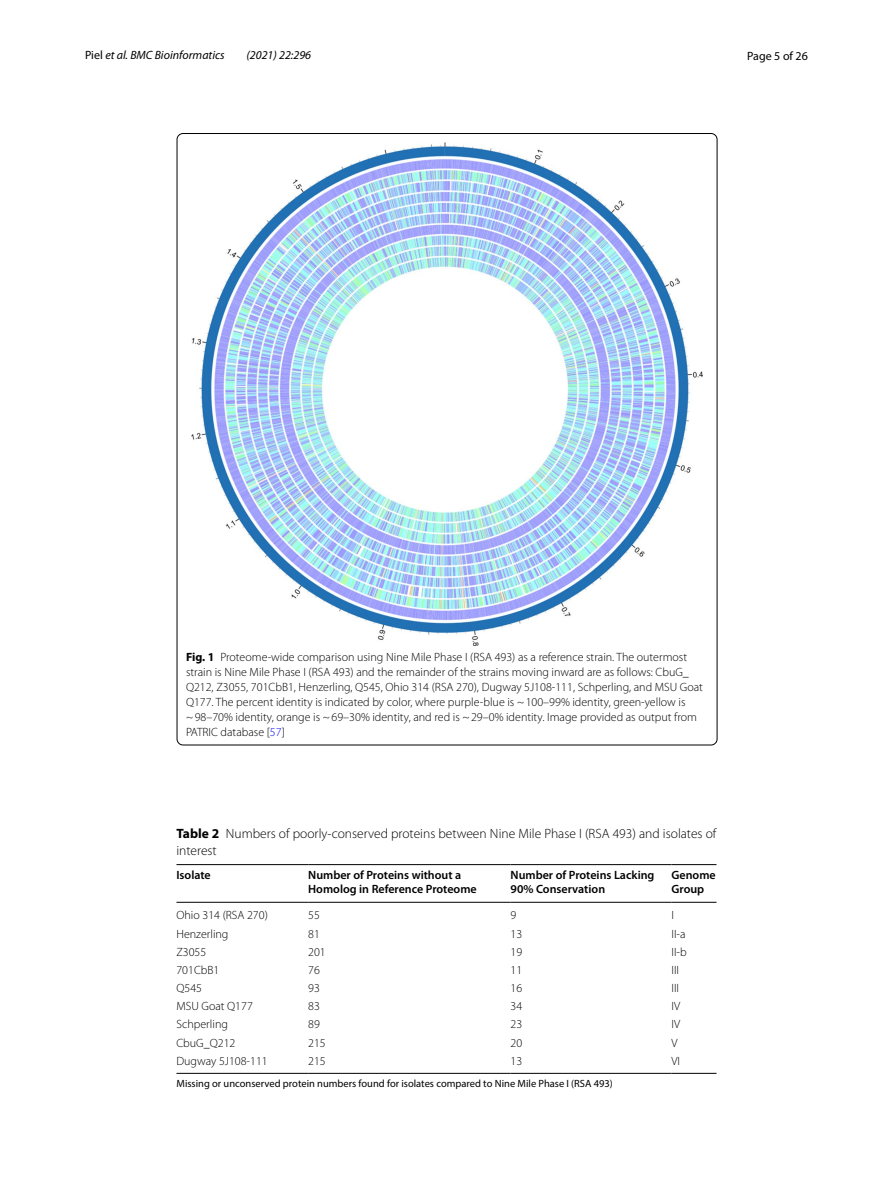
<style>
.page{position:relative;width:893px;height:1187px;background:#fff}
.page>*{position:absolute;margin:0;border:0;box-sizing:border-box;transform-origin:0 0}
.t1{font:300 13.5px/16.5px "Myriad Pro";color:#000}
.t2{font:300 12px/15px "Myriad Pro";color:#000}
.t3{font:600 12px/13.5px "Myriad Pro";color:#000}
.t4{font:italic 12px "Myriad Pro";color:#000}
.t5{font:12px "Myriad Pro";color:#000}
.t6{font:10.5px "Myriad Pro";color:#000}
.s1{font-style:normal}
.s2{font-weight:700}
.s3{color:#00f}
</style>
<div class="page">
<img style="left:192px;top:142px;width:510px;height:503px">
<hr style="left:176px;top:864px;width:132px;height:1px;background:#000">
<hr style="left:176px;top:902px;width:132px;height:1px;background:#000">
<hr style="left:308px;top:864px;width:203px;height:1px;background:#000">
<hr style="left:308px;top:902px;width:203px;height:1px;background:#000">
<hr style="left:511px;top:864px;width:160px;height:1px;background:#000">
<hr style="left:511px;top:902px;width:160px;height:1px;background:#000">
<hr style="left:671px;top:864px;width:45px;height:1px;background:#000">
<hr style="left:671px;top:902px;width:45px;height:1px;background:#000">
<hr style="left:176px;top:1072px;width:132px;height:1px;background:#000">
<hr style="left:308px;top:1072px;width:203px;height:1px;background:#000">
<hr style="left:511px;top:1072px;width:160px;height:1px;background:#000">
<hr style="left:671px;top:1072px;width:45px;height:1px;background:#000">
<p class="t4" style="left:85px;top:48px;width:141px"><span class="s1">Piel</span> et al. BMC Bioinformatics</p>
<p class="t4" style="left:247px;top:48px;width:66px">(2021) 22:296</p>
<p class="t5" style="left:747px;top:48px;width:62px">Page 5 of 26</p>
<p class="t2" style="left:186px;top:649px;width:518px"><span class="s2">Fig. 1</span> Proteome-wide comparison using Nine Mile Phase I (RSA 493) as a reference strain. The outermost strain is Nine Mile Phase I (RSA 493) and the remainder of the strains moving inward are as follows: CbuG_ Q212, Z3055, 701CbB1, Henzerling, Q545, Ohio 314 (RSA 270), Dugway 5J108-111, Schperling, and MSU Goat Q177. The percent identity is indicated by color, where purple-blue is ~100–99% identity, green-yellow is ~98–70% identity, orange is ~69–30% identity, and red is ~29–0% identity. Image provided as output from PATRIC database [<span class="s3">57</span>]</p>
<p class="t1" style="left:176px;top:825px;width:541px"><span class="s2">Table 2</span> Numbers of poorly-conserved proteins between Nine Mile Phase I (RSA 493) and isolates of interest</p>
<p class="t3" style="left:176px;top:867px;width:36px">Isolate</p>
<p class="t3" style="left:308px;top:867px;width:170px">Number of Proteins without a<br>Homolog in Reference Proteome</p>
<p class="t3" style="left:511px;top:867px;width:145px">Number of Proteins Lacking<br>90% Conservation</p>
<p class="t3" style="left:671px;top:867px;width:46px">Genome<br>Group</p>
<p class="t2" style="left:176px;top:908px;width:93px">Ohio 314 (RSA 270)</p>
<p class="t2" style="left:308px;top:908px;width:13px">55</p>
<p class="t2" style="left:511px;top:908px;width:7px">9</p>
<p class="t2" style="left:671px;top:908px;width:4px">I</p>
<p class="t2" style="left:176px;top:926px;width:54px">Henzerling</p>
<p class="t2" style="left:308px;top:926px;width:13px">81</p>
<p class="t2" style="left:511px;top:926px;width:13px">13</p>
<p class="t2" style="left:671px;top:926px;width:16px">II-a</p>
<p class="t2" style="left:176px;top:944px;width:31px">Z3055</p>
<p class="t2" style="left:308px;top:944px;width:19px">201</p>
<p class="t2" style="left:511px;top:944px;width:13px">19</p>
<p class="t2" style="left:671px;top:944px;width:17px">II-b</p>
<p class="t2" style="left:176px;top:962px;width:44px">701CbB1</p>
<p class="t2" style="left:308px;top:962px;width:13px">76</p>
<p class="t2" style="left:511px;top:962px;width:13px">11</p>
<p class="t2" style="left:671px;top:962px;width:9px">III</p>
<p class="t2" style="left:176px;top:980px;width:27px">Q545</p>
<p class="t2" style="left:308px;top:980px;width:13px">93</p>
<p class="t2" style="left:511px;top:980px;width:13px">16</p>
<p class="t2" style="left:671px;top:980px;width:9px">III</p>
<p class="t2" style="left:176px;top:998px;width:78px">MSU Goat Q177</p>
<p class="t2" style="left:308px;top:998px;width:13px">83</p>
<p class="t2" style="left:511px;top:998px;width:13px">34</p>
<p class="t2" style="left:671px;top:998px;width:10px">IV</p>
<p class="t2" style="left:176px;top:1016px;width:53px">Schperling</p>
<p class="t2" style="left:308px;top:1016px;width:13px">89</p>
<p class="t2" style="left:511px;top:1016px;width:13px">23</p>
<p class="t2" style="left:671px;top:1016px;width:10px">IV</p>
<p class="t2" style="left:176px;top:1035px;width:60px">CbuG_Q212</p>
<p class="t2" style="left:308px;top:1035px;width:19px">215</p>
<p class="t2" style="left:511px;top:1035px;width:13px">20</p>
<p class="t2" style="left:671px;top:1035px;width:8px">V</p>
<p class="t2" style="left:176px;top:1053px;width:93px">Dugway 5J108-111</p>
<p class="t2" style="left:308px;top:1053px;width:19px">215</p>
<p class="t2" style="left:511px;top:1053px;width:13px">13</p>
<p class="t2" style="left:671px;top:1053px;width:10px">VI</p>
<p class="t6" style="left:176px;top:1076px;width:438px">Missing or unconserved protein numbers found for isolates compared to Nine Mile Phase I (RSA 493)</p>
</div>
